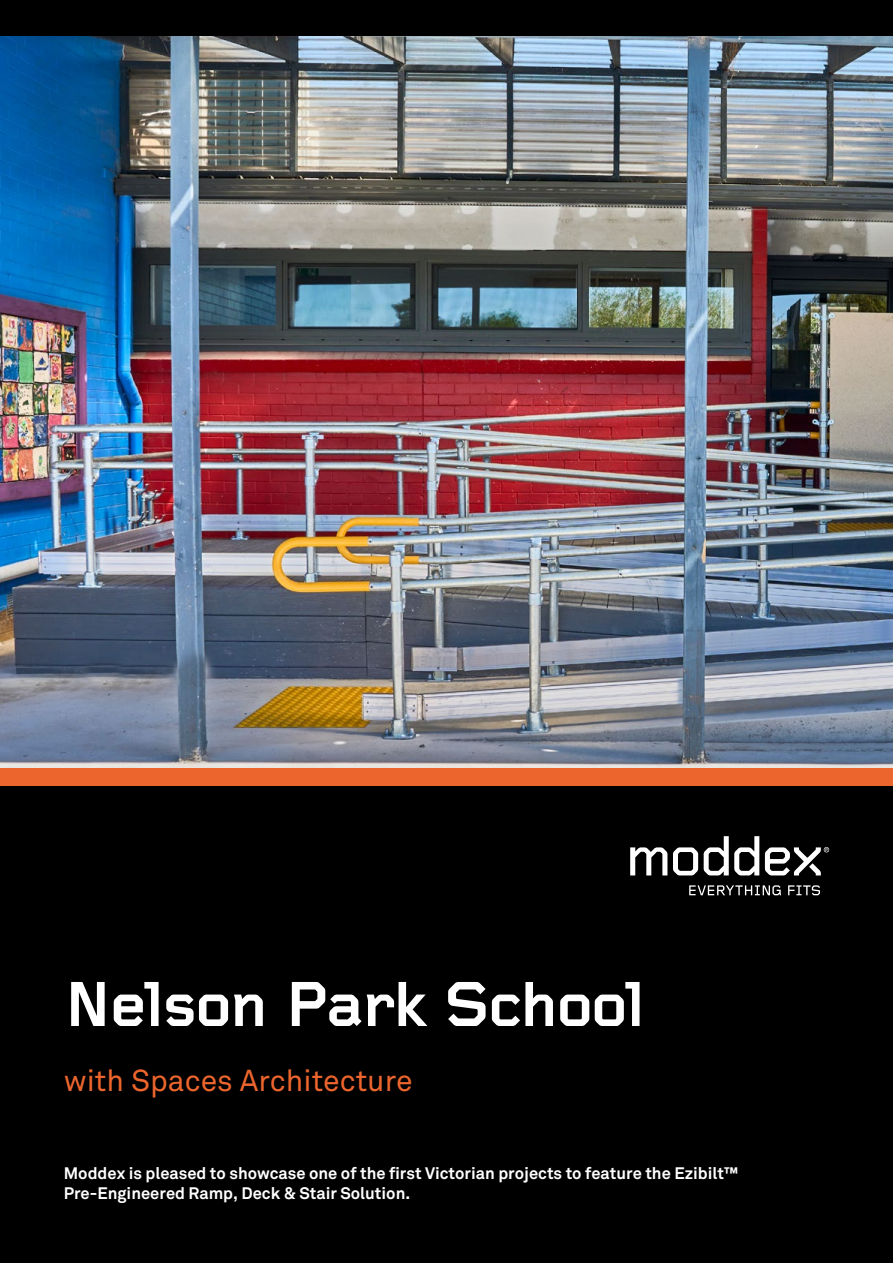
<style>
.page{position:relative;width:893px;height:1263px;background:#000}
.page>*{position:absolute;margin:0;border:0;box-sizing:border-box;transform-origin:0 0}
.t1{font:700 66px "Foundry Gridnik";letter-spacing:-.03em;color:#fff}
.t2{font:30px "Akkurat";color:#ec652d}
.t3{font:700 16.5px/19.8px "Akkurat";color:#fff}
</style>
<div class="page">
<svg style="left:630px;top:836px;width:199px;height:39px"></svg>
<svg style="left:689px;top:885px;width:92px;height:10px"></svg>
<svg style="left:788px;top:885px;width:32px;height:10px"></svg>
<img style="left:0;top:36px;width:893px;height:732px">
<div style="left:0;top:768px;width:893px;height:18px;background:#ec652d"></div>
<h1 class="t1" style="left:64px;top:968px;width:583px">Nelson Park School</h1>
<h2 class="t2" style="left:64px;top:1062px;width:350px">with Spaces Architecture</h2>
<p class="t3" style="left:64px;top:1164px;width:676px">Moddex is pleased to showcase one of the first Victorian projects to feature the Ezibilt™<br>Pre-Engineered Ramp, Deck &amp; Stair Solution.</p>
</div>
